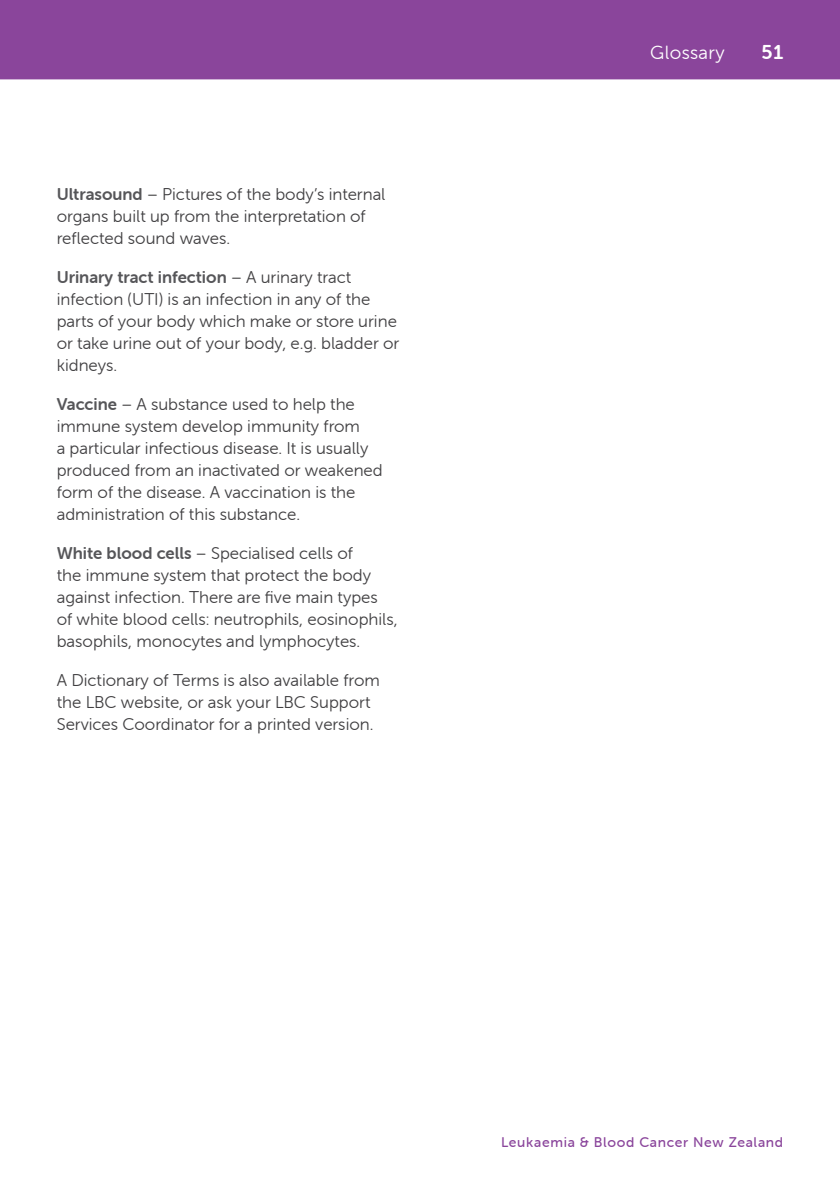
<style>
.page{position:relative;width:840px;height:1191px;background:#fff}
.page>*{position:absolute;margin:0;border:0;box-sizing:border-box;transform-origin:0 0}
.t1{font:20px "Museo Sans Rounded 700";color:#fff}
.t2{font:19px "Museo Sans Rounded 300";letter-spacing:.02em;color:#fff}
.t3{font:17px/22px "Museo Sans Rounded 300";color:#414042}
.t4{font:17px "Museo Sans Rounded 700";color:#565659}
.t5{font:14px "Museo Sans Rounded 500";letter-spacing:.05em;color:#8a459b}
.s1{font-family:"Museo Sans Rounded 700";color:#565659}
.s2{font-family:"Museo Sans Rounded 300";color:#414042}
</style>
<div class="page">
<div style="left:0;top:0;width:839px;height:79px;background:#8a459b"></div>
<p class="t3" style="left:57px;top:183px;width:330px"><span class="s1">Ultrasound</span> – Pictures of the body’s internal organs built up from the interpretation of reflected sound waves.</p>
<p class="t4" style="left:57px;top:268px;width:296px">Urinary tract infection <span class="s2">– A urinary tract</span></p>
<p class="t3" style="left:57px;top:288px;width:344px">infection (UTI) is an infection in any of the parts of your body which make or store urine or take urine out of your body, e.g. bladder or kidneys.</p>
<p class="t3" style="left:57px;top:393px;width:327px"><span class="s1">Vaccine</span> – A substance used to help the immune system develop immunity from<br>a particular infectious disease. It is usually produced from an inactivated or weakened form of the disease. A vaccination is the administration of this substance.</p>
<p class="t3" style="left:57px;top:542px;width:342px"><span class="s1">White blood cells</span> – Specialised cells of<br>the immune system that protect the body against infection. There are five main types of white blood cells: neutrophils, eosinophils, basophils, monocytes and lymphocytes.</p>
<p class="t3" style="left:57px;top:669px;width:324px">A Dictionary of Terms is also available from the LBC website, or ask your LBC Support<br>Services Coordinator for a printed version.</p>
<p class="t2" style="left:650px;top:42px;width:76px">Glossary</p>
<p class="t1" style="left:761px;top:41px;width:23px">51</p>
<p class="t5" style="left:501px;top:1134px;width:283px">Leukaemia &amp; Blood Cancer New Zealand</p>
</div>
